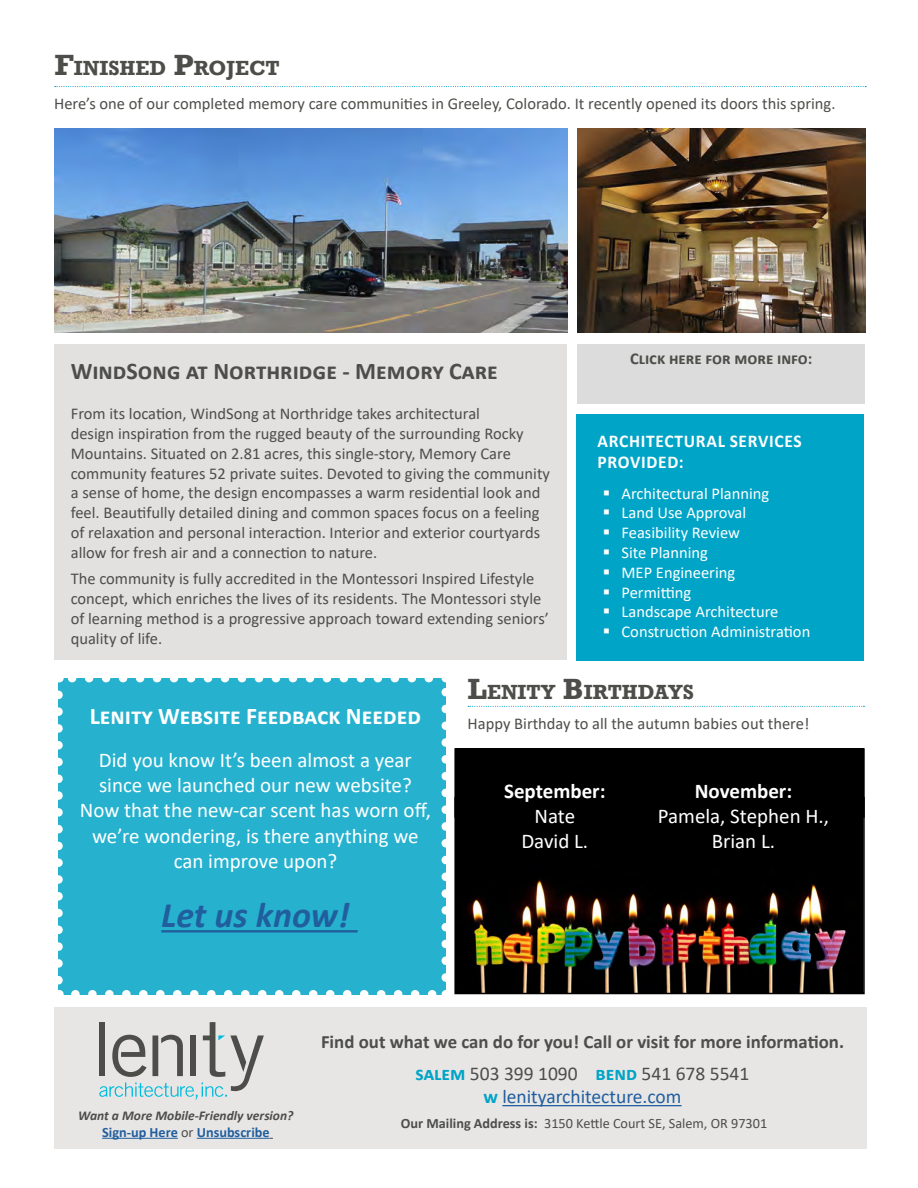
<style>
.page{position:relative;width:918px;height:1188px;background:#fff}
.page>*{position:absolute;margin:0;border:0;box-sizing:border-box;transform-origin:0 0}
.Sidebar_Text{font:italic 700 36px "Calibri";color:#215e9e}
.t1{font:700 24px "Calibri";color:#4d4d4a}
.t2{font:700 24px "Calibri";color:#fff}
.Sidebar_Text-2{font:21px/25.2px "Calibri";color:#fff;text-align:center}
.Happy_Birthday{font:21px/25.2px "Calibri";color:#fff;text-align:center}
.Title_Header{font:700 21px "Rockwell";color:#4d4d4a}
.Happy_Birthday-2{font:700 21px "Calibri";color:#fff}
.t3{font:19.5px "Calibri";color:#4d4d4a}
.t4{font:19.5px "Calibri";color:#215e9e}
.address_box{font:700 18.9px "Calibri";color:#4d4d4a}
.Sidebar_Text-3{font:700 18px/21.6px "Calibri";letter-spacing:.04em;color:#fff}
.Content{font:16.5px/19.8px "Calibri";color:#4d4d4a}
.t5{font:16.5px "Calibri";color:#fff}
.t6{font:700 16.5px "Calibri";color:#4d4d4a}
.t7{font:14.25px "Calibri";color:#4d4d4a}
.t8{font:700 14.25px "Calibri";color:#215e9e}
.t9{font:italic 700 13.5px "Calibri";color:#4d4d4a}
.s1{font-size:30px}
.s2{font-weight:400;color:#4d4d4a}
.s3{font-weight:700;color:#00a4c7}
.s4{font-weight:700}
</style>
<div class="page">
<div style="left:54px;top:1008px;width:812px;height:141px;background:#e7e6e5"></div>
<svg style="left:99px;top:1022px;width:165px;height:78px"></svg>
<hr style="left:102px;top:1138px;width:76px;height:1px;background:#215e9e">
<hr style="left:197px;top:1138px;width:73px;height:1px;background:#215e9e">
<hr style="left:502px;top:1105px;width:180px;height:1px;background:#215e9e">
<div style="left:59px;top:678px;width:387px;height:316px;background:#26b2cf"></div>
<svg style="left:75px;top:990px;width:362px;height:5px"></svg>
<svg style="left:67px;top:678px;width:362px;height:4px"></svg>
<svg style="left:58px;top:695px;width:5px;height:299px"></svg>
<svg style="left:442px;top:678px;width:4px;height:300px"></svg>
<hr style="left:161px;top:930px;width:197px;height:3px;background:#215e9e">
<svg style="left:468px;top:706px;width:396px;height:1px"></svg>
<svg style="left:55px;top:86px;width:811px;height:1px"></svg>
<img style="left:457px;top:818px;width:405px;height:173px">
<div style="left:454px;top:797px;width:411px;height:197px;border:2px solid #000"></div>
<div style="left:455px;top:749px;width:409px;height:68px;background:#000"></div>
<div style="left:454px;top:748px;width:411px;height:70px;border:2px solid #000"></div>
<div style="left:54px;top:345px;width:513px;height:315px;background:#e2e1e0"></div>
<img style="left:54px;top:129px;width:513px;height:204px">
<img style="left:578px;top:129px;width:287px;height:204px">
<div style="left:577px;top:414px;width:287px;height:246px;background:#00a4c7"></div>
<div style="left:578px;top:345px;width:287px;height:59px;background:#dbdcdb"></div>
<p class="Title_Header" style="left:54px;top:55px;width:227px"><span class="s1">F</span>INISHED <span class="s1">P</span>ROJECT</p>
<p class="Content" style="left:54px;top:94px;width:783px">Here’s one of our completed memory care communities in Greeley, Colorado. It recently opened its doors this spring.</p>
<p class="t1" style="left:71px;top:354px;width:429px">WindSong at Northridge - Memory Care</p>
<p class="Content" style="left:71px;top:403px;width:481px">From its location, WindSong at Northridge takes architectural<br>design inspiration from the rugged beauty of the surrounding Rocky Mountains. Situated on 2.81 acres, this single-story, Memory Care community features 52 private suites. Devoted to giving the community a sense of home, the design encompasses a warm residential look and feel. Beautifully detailed dining and common spaces focus on a feeling of relaxation and personal interaction. Interior and exterior courtyards allow for fresh air and a connection to nature.</p>
<p class="Content" style="left:71px;top:569px;width:480px">The community is fully accredited in the Montessori Inspired Lifestyle concept, which enriches the lives of its residents. The Montessori style of learning method is a progressive approach toward extending seniors’ quality of life.</p>
<p class="t6" style="left:630px;top:347px;width:184px">Click here for more info:</p>
<p class="Sidebar_Text-3" style="left:598px;top:430px;width:206px">ARCHITECTURAL SERVICES<br>PROVIDED:</p>
<p class="t5" style="left:622px;top:482px;width:149px">Architectural Planning</p>
<p class="t5" style="left:622px;top:501px;width:126px">Land Use Approval</p>
<p class="t5" style="left:622px;top:521px;width:120px">Feasibility Review</p>
<p class="t5" style="left:622px;top:541px;width:88px">Site Planning</p>
<p class="t5" style="left:622px;top:561px;width:115px">MEP Engineering</p>
<p class="t5" style="left:622px;top:581px;width:71px">Permitting</p>
<p class="t5" style="left:622px;top:600px;width:158px">Landscape Architecture</p>
<p class="t5" style="left:622px;top:620px;width:190px">Construction Administration</p>
<p class="t2" style="left:90px;top:699px;width:333px">Lenity Website Feedback Needed</p>
<p class="Sidebar_Text-2" style="left:80px;top:747px;width:352px">Did you know It’s been almost a year since we launched our new website?<br>Now that the new-car scent has worn off, we’re wondering, is there anything we can improve upon?</p>
<p class="Sidebar_Text" style="left:161px;top:890px;width:190px">Let us know!</p>
<p class="Title_Header" style="left:468px;top:679px;width:228px"><span class="s1">L</span>ENITY <span class="s1">B</span>IRTHDAYS</p>
<p class="Content" style="left:468px;top:713px;width:343px">Happy Birthday to all the autumn babies out there!</p>
<p class="Happy_Birthday-2" style="left:504px;top:776px;width:103px">September:</p>
<p class="Happy_Birthday" style="left:534px;top:803px;width:42px">Nate</p>
<p class="Happy_Birthday" style="left:521px;top:828px;width:68px">David L.</p>
<p class="Happy_Birthday-2" style="left:695px;top:776px;width:99px">November:</p>
<p class="Happy_Birthday" style="left:658px;top:803px;width:173px">Pamela, Stephen H.,<br>Brian L.</p>
<p class="address_box" style="left:321px;top:1029px;width:525px">Find out what we can do for you! Call or visit for more information.</p>
<p class="t9" style="left:78px;top:1106px;width:217px">Want a More Mobile-Friendly version?</p>
<p class="t8" style="left:102px;top:1122px;width:169px">Sign-up Here <span class="s2">or</span> Unsubscribe</p>
<p class="t3" style="left:416px;top:1060px;width:335px"><span class="s3">salem</span> 503 399 1090 <span class="s3">bend</span> 541 678 5541</p>
<p class="t4" style="left:483px;top:1083px;width:200px"><span class="s3">w</span> lenityarchitecture.com</p>
<p class="t7" style="left:401px;top:1114px;width:368px"><span class="s4">Our Mailing Address is:</span> 3150 Kettle Court SE, Salem, OR 97301</p>
</div>
